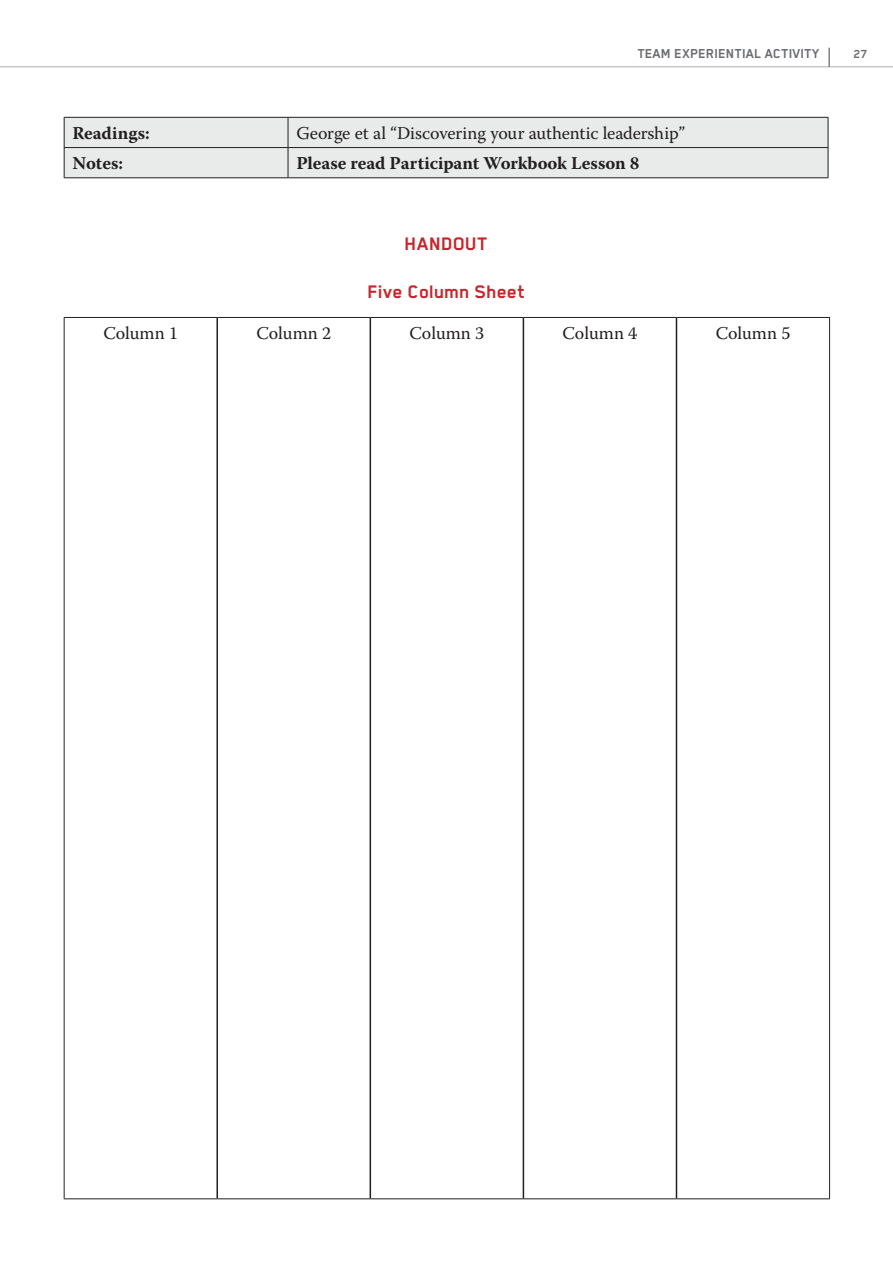
<style>
.page{position:relative;width:893px;height:1263px;background:#fff}
.page>*{position:absolute;margin:0;border:0;box-sizing:border-box;transform-origin:0 0}
.kérdés_piros{font:700 21px "Blender Pro";color:#c8242b}
.Tabl_regular{font:18px "Warnock Pro";color:#231f20}
.Tabl_bold{font:700 18px "Warnock Pro";color:#231f20}
.t1{font:700 15px "Blender Pro";color:#6c6d70}
.t2{font:700 13.5px "Blender Pro";color:#6c6d70}
</style>
<div class="page">
<hr style="left:0;top:66px;width:893px;height:1px;background:#c7c8ca">
<svg style="left:828px;top:48px;width:2px;height:19px"></svg>
<div style="left:65px;top:118px;width:763px;height:59px;background:#e9eaea"></div>
<svg style="left:64px;top:118px;width:1px;height:59px"></svg>
<svg style="left:288px;top:118px;width:1px;height:59px"></svg>
<svg style="left:828px;top:118px;width:1px;height:59px"></svg>
<hr style="left:64px;top:117px;width:224px;height:1px;background:#231f20">
<hr style="left:288px;top:117px;width:540px;height:1px;background:#231f20">
<hr style="left:64px;top:147px;width:224px;height:1px;background:#231f20">
<hr style="left:288px;top:147px;width:540px;height:1px;background:#231f20">
<hr style="left:64px;top:177px;width:224px;height:1px;background:#231f20">
<hr style="left:288px;top:177px;width:540px;height:1px;background:#231f20">
<hr style="left:216px;top:318px;width:2px;height:880px;background:#231f20">
<hr style="left:370px;top:318px;width:1px;height:880px;background:#231f20">
<hr style="left:523px;top:318px;width:1px;height:880px;background:#231f20">
<hr style="left:676px;top:318px;width:1px;height:880px;background:#231f20">
<hr style="left:64px;top:317px;width:153px;height:1px;background:#231f20">
<hr style="left:64px;top:318px;width:1px;height:880px;background:#231f20">
<hr style="left:217px;top:317px;width:153px;height:1px;background:#231f20">
<hr style="left:370px;top:317px;width:153px;height:1px;background:#231f20">
<hr style="left:523px;top:317px;width:153px;height:1px;background:#231f20">
<hr style="left:676px;top:317px;width:154px;height:1px;background:#231f20">
<hr style="left:829px;top:318px;width:1px;height:880px;background:#231f20">
<hr style="left:64px;top:1198px;width:153px;height:1px;background:#231f20">
<hr style="left:217px;top:1198px;width:153px;height:1px;background:#231f20">
<hr style="left:370px;top:1198px;width:153px;height:1px;background:#231f20">
<hr style="left:523px;top:1198px;width:153px;height:1px;background:#231f20">
<hr style="left:676px;top:1198px;width:154px;height:1px;background:#231f20">
<p class="t1" style="left:638px;top:45px;width:17px">TEAM</p>
<p class="t1" style="left:675px;top:45px;width:16px">EXPERIENTIAL</p>
<p class="t1" style="left:765px;top:45px;width:16px">ACTIVIT</p>
<p class="t1" style="left:812px;top:45px;width:9px">Y</p>
<p class="t2" style="left:853px;top:47px;width:16px">27</p>
<p class="Tabl_bold" style="left:73px;top:122px;width:79px">Readings:</p>
<p class="Tabl_regular" style="left:297px;top:122px;width:390px">George et al “Discovering your authentic leadership”</p>
<p class="Tabl_bold" style="left:73px;top:153px;width:52px">Notes:</p>
<p class="Tabl_bold" style="left:297px;top:153px;width:345px">Please read Participant Workbook Lesson 8</p>
<p class="kérdés_piros" style="left:405px;top:233px;width:85px">HANDOUT</p>
<p class="kérdés_piros" style="left:368px;top:281px;width:159px">FIVE COLUMN SHEET</p>
<p class="Tabl_regular" style="left:103px;top:322px;width:76px">Column 1</p>
<p class="Tabl_regular" style="left:256px;top:322px;width:76px">Column 2</p>
<p class="Tabl_regular" style="left:409px;top:322px;width:76px">Column 3</p>
<p class="Tabl_regular" style="left:563px;top:322px;width:76px">Column 4</p>
<p class="Tabl_regular" style="left:716px;top:322px;width:76px">Column 5</p>
</div>
